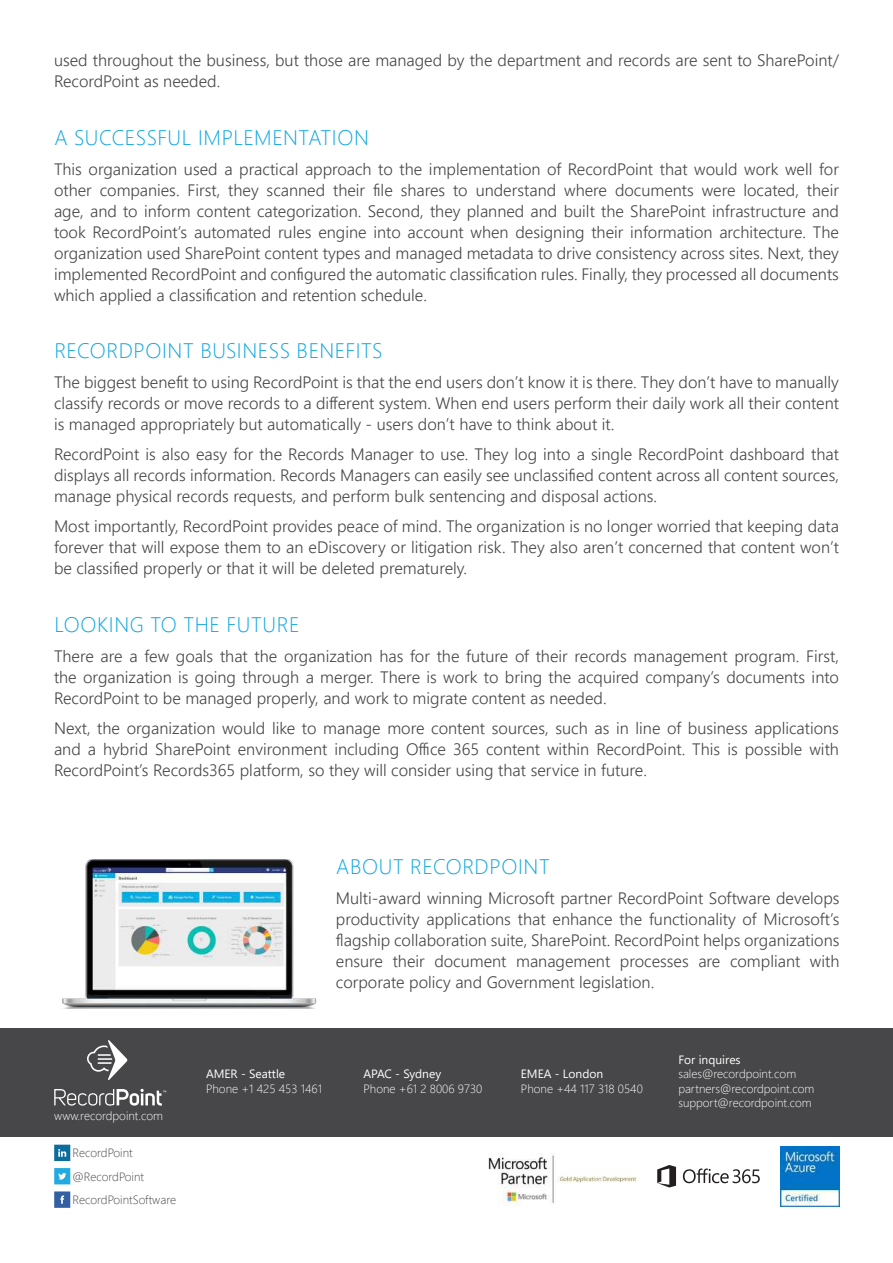
<style>
.page{position:relative;width:893px;height:1263px;background:#fff}
.page>*{position:absolute;margin:0;border:0;box-sizing:border-box;transform-origin:0 0}
.t1{font:300 21px "Segoe UI";letter-spacing:.03em;color:#0ea7e0}
.t2{font:300 16.5px/21px "Segoe UI";color:#464648;text-align:justify}
.t3{font:300 12px/14.4px "Segoe UI";color:#fff}
.t4{font:12px "Segoe UI";color:#fff}
.t5{font:300 12px "Segoe UI";color:#474749}
</style>
<div class="page">
<svg style="left:683px;top:1168px;width:76px;height:15px"></svg>
<svg style="left:657px;top:1165px;width:19px;height:22px"></svg>
<img style="left:780px;top:1146px;width:59px;height:60px">
<svg style="left:54px;top:1191px;width:16px;height:17px"></svg>
<svg style="left:54px;top:1168px;width:16px;height:16px"></svg>
<svg style="left:54px;top:1145px;width:16px;height:16px"></svg>
<div style="left:0;top:1028px;width:893px;height:108px;background:#474749"></div>
<svg style="left:87px;top:1040px;width:40px;height:40px"></svg>
<svg style="left:54px;top:1089px;width:112px;height:16px"></svg>
<img style="left:488px;top:1155px;width:149px;height:51px">
<img style="left:62px;top:859px;width:255px;height:150px">
<p class="t2" style="left:54px;top:48px;width:786px">used throughout the business, but those are managed by the department and records are sent to SharePoint/<br>RecordPoint as needed.</p>
<p class="t1" style="left:54px;top:129px;width:316px">A SUCCESSFUL IMPLEMENTATION</p>
<p class="t2" style="left:54px;top:160px;width:786px">This organization used a practical approach to the implementation of RecordPoint that would work well for other companies. First, they scanned their file shares to understand where documents were located, their age, and to inform content categorization. Second, they planned and built the SharePoint infrastructure and took RecordPoint’s automated rules engine into account when designing their information architecture. The organization used SharePoint content types and managed metadata to drive consistency across sites. Next, they implemented RecordPoint and configured the automatic classification rules. Finally, they processed all documents which applied a classification and retention schedule.</p>
<p class="t1" style="left:54px;top:343px;width:330px">RECORDPOINT BUSINESS BENEFITS</p>
<p class="t2" style="left:54px;top:370px;width:786px">The biggest benefit to using RecordPoint is that the end users don’t know it is there. They don’t have to manually classify records or move records to a different system. When end users perform their daily work all their content is managed appropriately but automatically - users don’t have to think about it.</p>
<p class="t2" style="left:54px;top:442px;width:786px">RecordPoint is also easy for the Records Manager to use. They log into a single RecordPoint dashboard that displays all records information. Records Managers can easily see unclassified content across all content sources, manage physical records requests, and perform bulk sentencing and disposal actions.</p>
<p class="t2" style="left:54px;top:514px;width:786px">Most importantly, RecordPoint provides peace of mind. The organization is no longer worried that keeping data forever that will expose them to an eDiscovery or litigation risk. They also aren’t concerned that content won’t be classified properly or that it will be deleted prematurely.</p>
<p class="t1" style="left:54px;top:616px;width:247px">LOOKING TO THE FUTURE</p>
<p class="t2" style="left:54px;top:644px;width:786px">There are a few goals that the organization has for the future of their records management program. First, the organization is going through a merger. There is work to bring the acquired company’s documents into RecordPoint to be managed properly, and work to migrate content as needed.</p>
<p class="t2" style="left:54px;top:716px;width:786px">Next, the organization would like to manage more content sources, such as in line of business applications and a hybrid SharePoint environment including Office 365 content within RecordPoint. This is possible with RecordPoint’s Records365 platform, so they will consider using that service in future.</p>
<p class="t3" style="left:54px;top:1110px;width:110px">www.recordpoint.com</p>
<p class="t5" style="left:72px;top:1148px;width:62px">RecordPoint</p>
<p class="t5" style="left:72px;top:1195px;width:105px">RecordPointSoftware</p>
<p class="t5" style="left:72px;top:1171px;width:73px">@RecordPoint</p>
<p class="t1" style="left:336px;top:859px;width:215px">ABOUT RECORDPOINT</p>
<p class="t2" style="left:336px;top:890px;width:505px">Multi-award winning Microsoft partner RecordPoint Software develops productivity applications that enhance the functionality of Microsoft’s flagship collaboration suite, SharePoint. RecordPoint helps organizations ensure their document management processes are compliant with corporate policy and Government legislation.</p>
<p class="t4" style="left:206px;top:1069px;width:81px">AMER - Seattle</p>
<p class="t3" style="left:206px;top:1082px;width:117px">Phone +1 425 453 1461</p>
<p class="t4" style="left:363px;top:1069px;width:79px">APAC - Sydney</p>
<p class="t3" style="left:363px;top:1082px;width:120px">Phone +61 2 8006 9730</p>
<p class="t4" style="left:521px;top:1069px;width:84px">EMEA - London</p>
<p class="t3" style="left:521px;top:1082px;width:123px">Phone +44 117 318 0540</p>
<p class="t4" style="left:678px;top:1055px;width:64px">For inquires</p>
<p class="t3" style="left:678px;top:1068px;width:138px">sales@recordpoint.com partners@recordpoint.com support@recordpoint.com</p>
</div>
